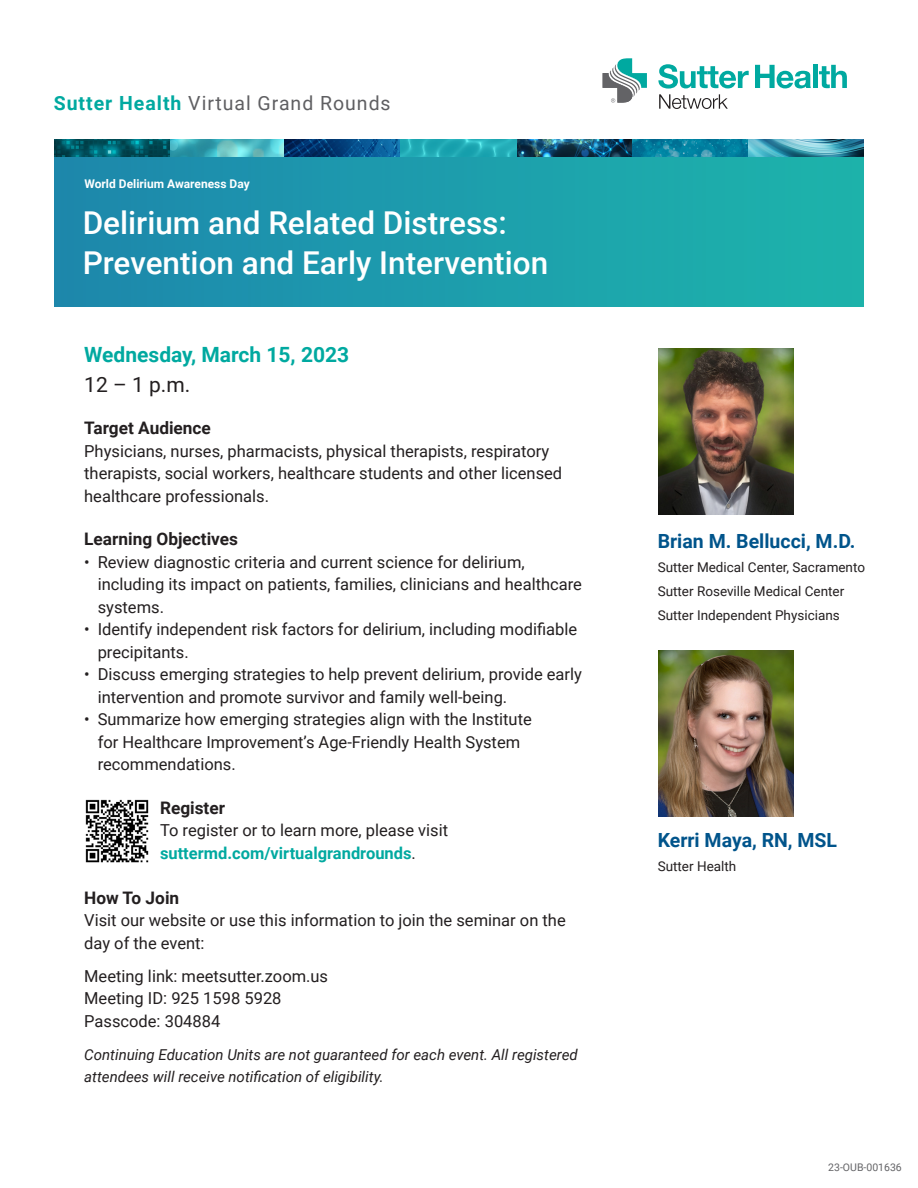
<style>
.page{position:relative;width:918px;height:1188px;background:#fff}
.page>*{position:absolute;margin:0;border:0;box-sizing:border-box;transform-origin:0 0}
.t1{font:500 31.5px/39.8px "Roboto";color:#fff}
.t2{font:700 21px "Roboto";color:#00a9a0}
.t3{font:21px "Roboto";color:#231f20}
.t4{font:700 19.5px "Roboto";color:#00548b}
.t5{font:19.5px "Roboto";letter-spacing:.05em;color:#5f5f62}
.t6{font:700 17.25px "Roboto";color:#231f20}
.t7{font:16.5px/22.5px "Roboto";color:#231f20}
.t8{font:italic 15px/22.5px "Roboto";color:#231f20}
.t9{font:13.5px "Roboto";color:#231f20}
.t10{font:700 12px "Roboto";color:#fff}
.t11{font:10.5px "Roboto";color:#636366}
.s1{font-weight:700;color:#00a9a0}
</style>
<div class="page">
<img style="left:85px;top:799px;width:64px;height:64px">
<img style="left:659px;top:348px;width:134px;height:166px">
<img style="left:659px;top:650px;width:134px;height:166px">
<svg style="left:603px;top:58px;width:44px;height:45px"></svg>
<svg style="left:755px;top:65px;width:56px;height:23px"></svg>
<div style="left:813px;top:65px;width:5px;height:23px;background:#00a9a0"></div>
<svg style="left:819px;top:65px;width:28px;height:23px"></svg>
<svg style="left:658px;top:64px;width:91px;height:45px"></svg>
<div style="left:54px;top:153px;width:810px;height:154px;background:linear-gradient(to right,#1d87ad,#1db4ab)"></div>
<img style="left:170px;top:140px;width:694px;height:17px">
<svg style="left:54px;top:140px;width:116px;height:17px;background:#005a65"></svg>
<p class="t5" style="left:54px;top:89px;width:338px"><span class="s1">Sutter Health</span> Virtual Grand Rounds</p>
<p class="t10" style="left:84px;top:176px;width:167px">World Delirium Awareness Day</p>
<h1 class="t1" style="left:83px;top:202px;width:467px">Delirium and Related Distress:<br>Prevention and Early Intervention</h1>
<p class="t2" style="left:84px;top:340px;width:266px">Wednesday, March 15, 2023</p>
<p class="t3" style="left:84px;top:370px;width:108px">12 – 1 p.m.</p>
<h2 class="t6" style="left:84px;top:416px;width:128px">Target Audience</h2>
<p class="t7" style="left:84px;top:439px;width:480px">Physicians, nurses, pharmacists, physical therapists, respiratory therapists, social workers, healthcare students and other licensed healthcare professionals.</p>
<h2 class="t6" style="left:84px;top:527px;width:155px">Learning Objectives</h2>
<p class="t7" style="left:98px;top:550px;width:486px;text-indent:-13px">• Review diagnostic criteria and current science for delirium, including its impact on patients, families, clinicians and healthcare systems.</p>
<p class="t7" style="left:98px;top:618px;width:481px;text-indent:-13px">• Identify independent risk factors for delirium, including modifiable precipitants.</p>
<p class="t7" style="left:98px;top:663px;width:486px;text-indent:-13px">• Discuss emerging strategies to help prevent delirium, provide early intervention and promote survivor and family well-being.</p>
<p class="t7" style="left:98px;top:708px;width:436px;text-indent:-13px">• Summarize how emerging strategies align with the Institute for Healthcare Improvement’s Age-Friendly Health System recommendations.</p>
<p class="t6" style="left:160px;top:796px;width:67px">Register</p>
<p class="t7" style="left:160px;top:819px;width:290px">To register or to learn more, please visit <span class="s1">suttermd.com/virtualgrandrounds</span>.</p>
<h2 class="t6" style="left:84px;top:886px;width:97px">How To Join</h2>
<p class="t7" style="left:84px;top:909px;width:483px">Visit our website or use this information to join the seminar on the day of the event:</p>
<p class="t7" style="left:84px;top:964px;width:245px">Meeting link: meetsutter.zoom.us</p>
<p class="t7" style="left:84px;top:987px;width:199px">Meeting ID: 925 1598 5928</p>
<p class="t7" style="left:84px;top:1009px;width:138px">Passcode: 304884</p>
<p class="t8" style="left:84px;top:1043px;width:495px">Continuing Education Units are not guaranteed for each event. All registered attendees will receive notification of eligibility.</p>
<p class="t4" style="left:658px;top:527px;width:199px">Brian M. Bellucci, M.D.</p>
<p class="t9" style="left:658px;top:558px;width:209px">Sutter Medical Center, Sacramento</p>
<p class="t9" style="left:658px;top:582px;width:188px">Sutter Roseville Medical Center</p>
<p class="t9" style="left:658px;top:606px;width:184px">Sutter Independent Physicians</p>
<p class="t4" style="left:658px;top:826px;width:181px">Kerri Maya, RN, MSL</p>
<p class="t9" style="left:658px;top:857px;width:80px">Sutter Health</p>
<p class="t11" style="left:828px;top:1160px;width:75px">23-OUB-001636</p>
</div>
